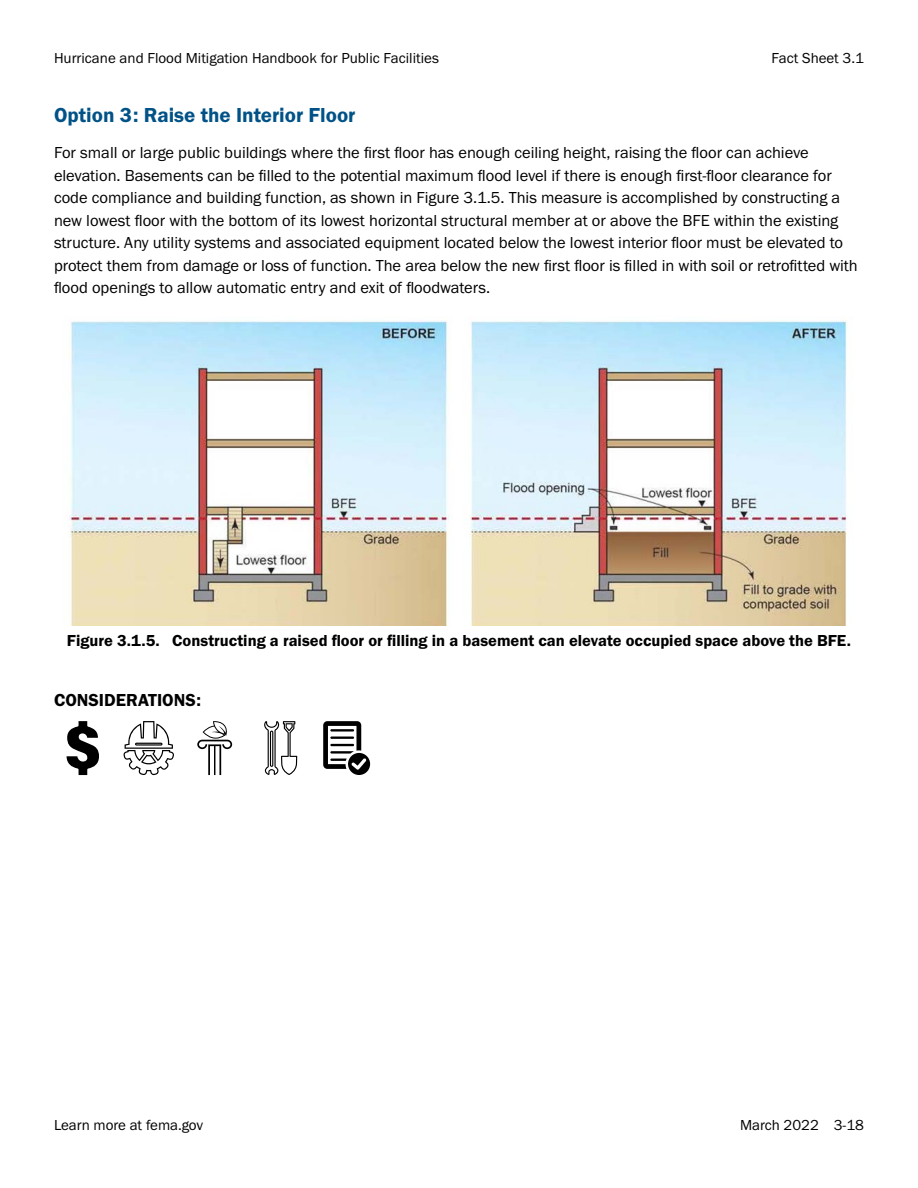
<style>
.page{position:relative;width:918px;height:1188px;background:#fff}
.page>*{position:absolute;margin:0;border:0;box-sizing:border-box;transform-origin:0 0}
.FEMA_Heading_3{font:21px "Franklin Gothic URW Dem";color:#005287}
.FEMA_Heading_3_Consi{font:18px "Franklin Gothic URW Dem";color:#000}
.FEMA_Normal{font:16.5px/22.5px "Franklin Gothic URW Boo";color:#000}
.FEMA_Figure_Caption{font:16.5px "Franklin Gothic URW Dem";color:#000}
.t1{font:15px "Franklin Gothic URW Boo";color:#000}
</style>
<div class="page">
<img style="left:69px;top:320px;width:778px;height:306px">
<svg style="left:67px;top:721px;width:32px;height:54px"></svg>
<svg style="left:123px;top:721px;width:51px;height:54px"></svg>
<svg style="left:197px;top:721px;width:35px;height:54px"></svg>
<svg style="left:264px;top:721px;width:33px;height:54px"></svg>
<svg style="left:323px;top:721px;width:47px;height:54px"></svg>
<p class="t1" style="left:54px;top:49px;width:386px">Hurricane and Flood Mitigation Handbook for Public Facilities</p>
<p class="t1" style="left:772px;top:49px;width:94px">Fact Sheet 3.1</p>
<p class="FEMA_Heading_3" style="left:54px;top:102px;width:303px">Option 3: Raise the Interior Floor</p>
<p class="FEMA_Normal" style="left:54px;top:141px;width:805px">For small or large public buildings where the first floor has enough ceiling height, raising the floor can achieve elevation. Basements can be filled to the potential maximum flood level if there is enough first-floor clearance for code compliance and building function, as shown in Figure 3.1.5. This measure is accomplished by constructing a new lowest floor with the bottom of its lowest horizontal structural member at or above the BFE within the existing structure. Any utility systems and associated equipment located below the lowest interior floor must be elevated to protect them from damage or loss of function. The area below the new first floor is filled in with soil or retrofitted with flood openings to allow automatic entry and exit of floodwaters.</p>
<p class="FEMA_Figure_Caption" style="left:67px;top:630px;width:786px">Figure 3.1.5. Constructing a raised floor or filling in a basement can elevate occupied space above the BFE.</p>
<p class="FEMA_Heading_3_Consi" style="left:54px;top:689px;width:149px">CONSIDERATIONS:</p>
<p class="t1" style="left:54px;top:1116px;width:151px">Learn more at fema.gov</p>
<p class="t1" style="left:740px;top:1116px;width:125px">March 2022 3-18</p>
</div>
